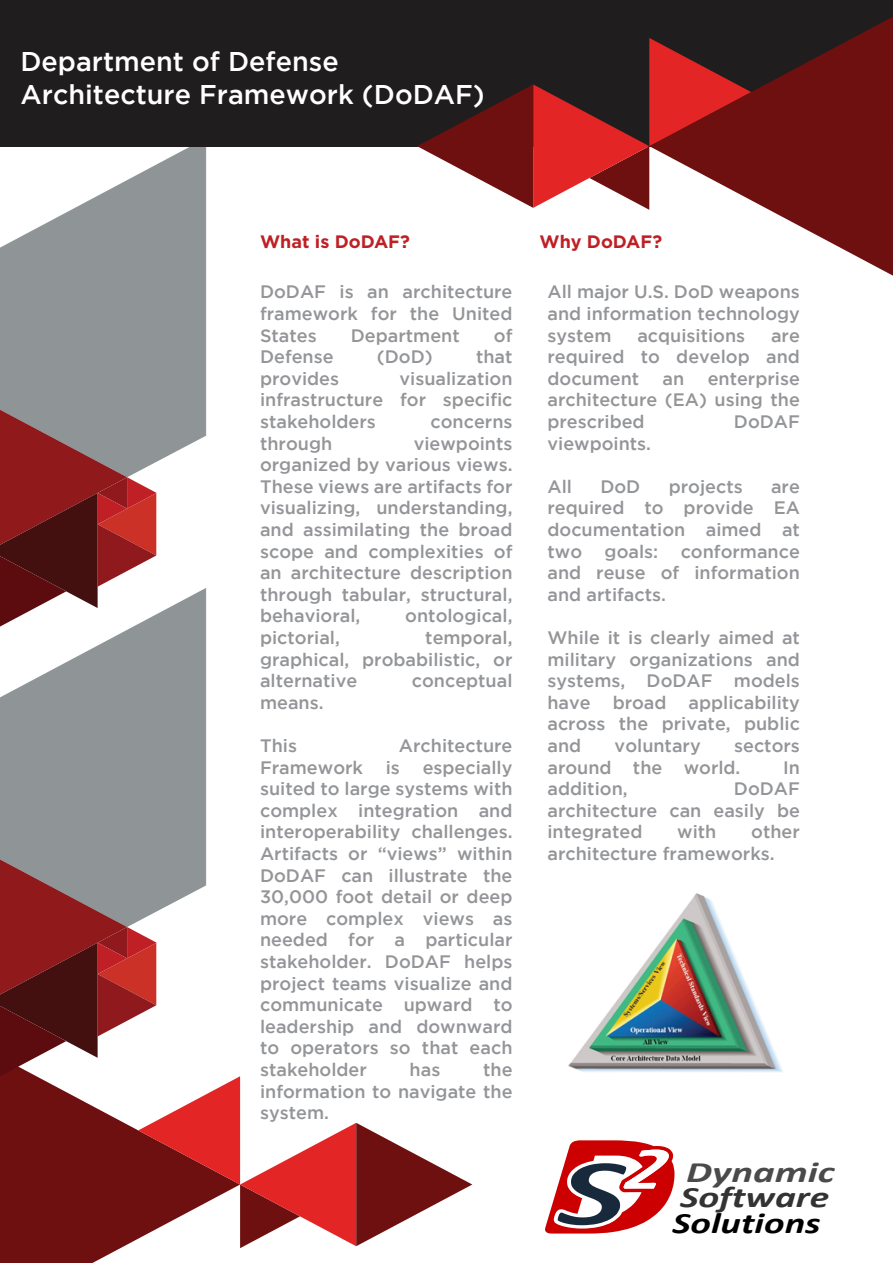
<style>
.page{position:relative;width:893px;height:1263px;background:#fff}
.page>*{position:absolute;margin:0;border:0;box-sizing:border-box;transform-origin:0 0}
.t1{font:italic 700 29.7px "Calibri";color:#000;scale:1.31 1}
.t2{font:italic 700 29.7px "Calibri";color:#333;scale:1.34 1}
.t3{font:italic 700 29.7px "Calibri";color:#4a4a4a;scale:1.38 1}
.t4{font:500 27px/32.4px "Gotham";color:#fff}
.t5{font:500 18px/21.6px "Gotham";color:#939598;text-align:justify}
.t6{font:700 18px "Gotham";color:#bf2025}
</style>
<div class="page">
<svg style="left:0;top:477px;width:157px;height:111px"></svg>
<svg style="left:0;top:146px;width:206px;height:331px;fill:#8f9497"></svg>
<div style="left:0;top:0;width:893px;height:146px;background:#1f1d1e"></div>
<svg style="left:751px;top:17px;width:142px;height:259px;fill:#6e0f10"></svg>
<svg style="left:417px;top:38px;width:334px;height:172px"></svg>
<svg style="left:0;top:1248px;width:121px;height:15px;fill:#6e0f10"></svg>
<svg style="left:0;top:856px;width:472px;height:392px"></svg>
<svg style="left:0;top:588px;width:206px;height:339px;fill:#8f9497"></svg>
<svg style="left:545px;top:1140px;width:129px;height:93px"></svg>
<img style="left:568px;top:893px;width:215px;height:179px">
<h2 class="t4" style="left:21px;top:45px;width:466px">Department of Defense<br>Architecture Framework (DoDAF)</h2>
<p class="t6" style="left:260px;top:231px;width:151px">What is DoDAF?</p>
<p class="t6" style="left:540px;top:231px;width:124px">Why DoDAF?</p>
<p class="t5" style="left:547px;top:281px;width:254px">All major U.S. DoD weapons and information technology system</p>
<p class="t5" style="left:260px;top:281px;width:254px">DoDAF is an architecture framework for the United States</p>
<p class="t5" style="left:351px;top:324px;width:110px">Department</p>
<p class="t5" style="left:494px;top:324px;width:20px">of</p>
<p class="t5" style="left:637px;top:324px;width:109px">acquisitions</p>
<p class="t5" style="left:547px;top:324px;width:254px;text-indent:224px">are required to develop and document</p>
<p class="t5" style="left:260px;top:346px;width:75px">Defense</p>
<p class="t5" style="left:377px;top:346px;width:57px">(DoD)</p>
<p class="t5" style="left:476px;top:346px;width:38px">that</p>
<p class="t5" style="left:260px;top:367px;width:81px">provides</p>
<p class="t5" style="left:260px;top:367px;width:254px;text-indent:139px">visualization infrastructure for specific stakeholders</p>
<p class="t5" style="left:547px;top:367px;width:254px;text-indent:160px">enterprise architecture (EA) using the prescribed</p>
<p class="t5" style="left:663px;top:367px;width:23px">an</p>
<p class="t5" style="left:734px;top:410px;width:68px">DoDAF</p>
<p class="t5" style="left:430px;top:410px;width:84px">concerns</p>
<p class="t5" style="left:260px;top:432px;width:74px">through</p>
<p class="t5" style="left:260px;top:432px;width:254px;text-indent:154px">viewpoints organized by various views.<br>These views are artifacts for visualizing, understanding, and assimilating the broad scope and complexities of an architecture description through tabular, structural, behavioral,</p>
<p class="t5" style="left:405px;top:605px;width:109px">ontological,</p>
<p class="t5" style="left:260px;top:626px;width:254px;text-indent:165px">temporal, graphical, probabilistic, or alternative</p>
<p class="t5" style="left:260px;top:626px;width:81px">pictorial,</p>
<p class="t5" style="left:412px;top:670px;width:102px">conceptual</p>
<p class="t5" style="left:260px;top:691px;width:65px">means.</p>
<p class="t5" style="left:260px;top:734px;width:38px">This</p>
<p class="t5" style="left:399px;top:734px;width:115px">Architecture</p>
<p class="t5" style="left:260px;top:756px;width:105px">Framework</p>
<p class="t5" style="left:386px;top:756px;width:16px">is</p>
<p class="t5" style="left:260px;top:756px;width:254px;text-indent:163px">especially suited to large systems with complex integration and interoperability challenges.<br>Artifacts or “views” within DoDAF can illustrate the 30,000 foot detail or deep more complex views as needed for a particular stakeholder. DoDAF helps project teams visualize and communicate upward to leadership and downward to operators so that each stakeholder</p>
<p class="t5" style="left:260px;top:1058px;width:254px;text-indent:223px">the information to navigate the system.</p>
<p class="t5" style="left:410px;top:1058px;width:32px">has</p>
<p class="t5" style="left:547px;top:432px;width:105px">viewpoints.</p>
<p class="t5" style="left:547px;top:475px;width:26px">All</p>
<p class="t5" style="left:600px;top:475px;width:41px">DoD</p>
<p class="t5" style="left:669px;top:475px;width:75px">projects</p>
<p class="t5" style="left:547px;top:475px;width:254px;text-indent:224px">are required to provide EA documentation aimed at two goals: conformance and reuse of information and artifacts.</p>
<p class="t5" style="left:547px;top:626px;width:254px">While it is clearly aimed at military organizations and systems, DoDAF models have broad applicability across the private, public and</p>
<p class="t5" style="left:615px;top:734px;width:88px">voluntary</p>
<p class="t5" style="left:547px;top:734px;width:254px;text-indent:187px">sectors around the world.</p>
<p class="t5" style="left:783px;top:756px;width:18px">In</p>
<p class="t5" style="left:547px;top:778px;width:82px">addition,</p>
<p class="t5" style="left:547px;top:778px;width:254px;text-indent:186px">DoDAF architecture can easily be integrated</p>
<p class="t5" style="left:547px;top:821px;width:254px;text-indent:204px">other architecture frameworks.</p>
<p class="t5" style="left:677px;top:821px;width:41px">with</p>
<h1 class="t3" style="left:686px;top:1151px;width:109px">Dynamic</h1>
<h1 class="t2" style="left:680px;top:1176px;width:113px">Software</h1>
<h1 class="t1" style="left:672px;top:1202px;width:114px">Solutions</h1>
</div>
